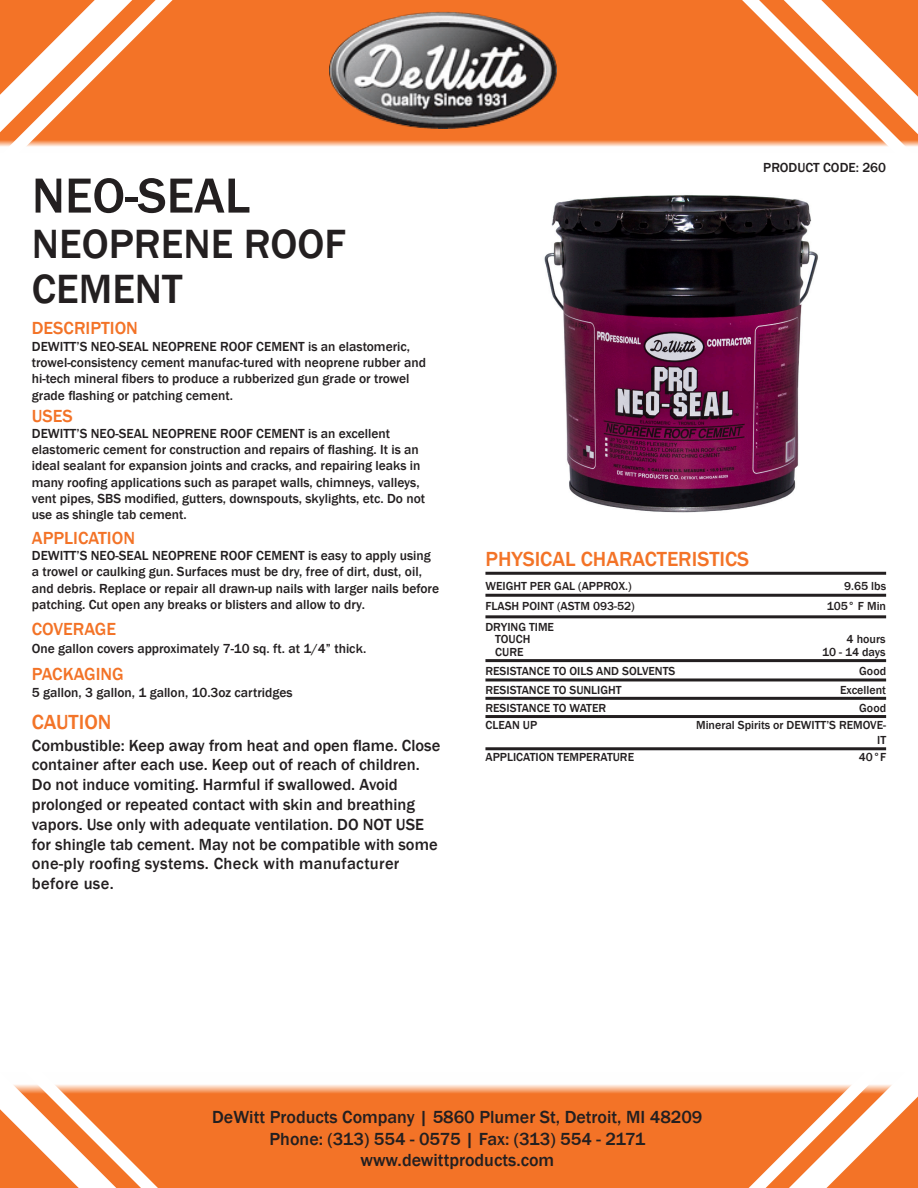
<style>
.page{position:relative;width:918px;height:1188px;background:#fff}
.page>*{position:absolute;margin:0;border:0;box-sizing:border-box;transform-origin:0 0}
.t1{font:500 51px "Franklin Gothic";color:#231f20}
.t2{font:500 42px/45px "Franklin Gothic";color:#231f20}
.t3{font:500 21px "Franklin Gothic";color:#f37327}
.t4{font:500 21px "Franklin Gothic";color:#f37428}
.t5{font:500 18px/21.6px "Franklin Gothic";color:#231f20;text-align:center}
.t6{font:500 18px "Franklin Gothic";color:#f37327}
.t7{font:500 16.5px/19.8px "Franklin Gothic";color:#231f20}
.t8{font:500 13.5px/16.2px "Franklin Gothic";color:#231f20}
.t9{font:500 12px/14.4px "Franklin Gothic";color:#231f20;text-align:right}
</style>
<div class="page">
<svg style="left:217px;top:1085px;width:474px;height:103px;background:#f3782f"></svg>
<div style="left:0;top:0;width:918px;height:153px;background:#f37327"></div>
<svg style="left:0;top:0;width:256px;height:153px"></svg>
<svg style="left:658px;top:0;width:260px;height:153px"></svg>
<svg style="left:691px;top:1085px;width:227px;height:103px"></svg>
<svg style="left:0;top:1085px;width:217px;height:103px"></svg>
<img style="left:330px;top:12px;width:226px;height:117px">
<img style="left:544px;top:195px;width:274px;height:318px">
<hr style="left:485px;top:572px;width:401px;height:3px;background:#231f20">
<hr style="left:485px;top:594px;width:401px;height:3px;background:#231f20">
<hr style="left:485px;top:615px;width:401px;height:3px;background:#231f20">
<hr style="left:485px;top:659px;width:401px;height:3px;background:#231f20">
<hr style="left:485px;top:678px;width:401px;height:3px;background:#231f20">
<hr style="left:485px;top:697px;width:401px;height:3px;background:#231f20">
<hr style="left:485px;top:715px;width:401px;height:3px;background:#231f20">
<hr style="left:485px;top:747px;width:401px;height:3px;background:#231f20">
<p class="t8" style="left:763px;top:160px;width:124px">PRODUCT CODE: 260</p>
<p class="t1" style="left:32px;top:164px;width:220px">NEO-SEAL</p>
<p class="t2" style="left:32px;top:222px;width:315px">NEOPRENE ROOF<br>CEMENT</p>
<p class="t6" style="left:32px;top:317px;width:108px">DESCRIPTION</p>
<p class="t8" style="left:32px;top:339px;width:396px">DEWITT’S NEO-SEAL NEOPRENE ROOF CEMENT is an elastomeric, trowel-consistency cement manufac-tured with neoprene rubber and hi-tech mineral fibers to produce a rubberized gun grade or trowel grade flashing or patching cement.</p>
<p class="t8" style="left:32px;top:426px;width:395px">DEWITT’S NEO-SEAL NEOPRENE ROOF CEMENT is an excellent elastomeric cement for construction and repairs of flashing. It is an ideal sealant for expansion joints and cracks, and repairing leaks in many roofing applications such as parapet walls, chimneys, valleys, vent pipes, SBS modified, gutters, downspouts, skylights, etc. Do not use as shingle tab cement.</p>
<p class="t6" style="left:32px;top:527px;width:105px">APPLICATION</p>
<p class="t8" style="left:32px;top:548px;width:409px">DEWITT’S NEO-SEAL NEOPRENE ROOF CEMENT is easy to apply using a trowel or caulking gun. Surfaces must be dry, free of dirt, dust, oil, and debris. Replace or repair all drawn-up nails with larger nails before patching. Cut open any breaks or blisters and allow to dry.</p>
<p class="t3" style="left:485px;top:546px;width:265px">PHYSICAL CHARACTERISTICS</p>
<p class="t6" style="left:32px;top:405px;width:42px">USES</p>
<p class="t9" style="left:485px;top:578px;width:148px">WEIGHT PER GAL (APPROX.)</p>
<p class="t9" style="left:844px;top:578px;width:43px">9.65 lbs</p>
<p class="t9" style="left:485px;top:599px;width:151px">FLASH POINT (ASTM 093-52)</p>
<p class="t9" style="left:827px;top:599px;width:61px">105° F Min</p>
<p class="t9" style="left:485px;top:620px;width:70px">DRYING TIME</p>
<p class="t9" style="left:847px;top:632px;width:40px">4 hours</p>
<p class="t9" style="left:485px;top:664px;width:192px">RESISTANCE TO OILS AND SOLVENTS</p>
<p class="t9" style="left:859px;top:664px;width:28px">Good</p>
<p class="t9" style="left:485px;top:683px;width:138px">RESISTANCE TO SUNLIGHT</p>
<p class="t9" style="left:840px;top:683px;width:48px">Excellent</p>
<p class="t9" style="left:485px;top:701px;width:122px">RESISTANCE TO WATER</p>
<p class="t9" style="left:859px;top:701px;width:28px">Good</p>
<p class="t9" style="left:485px;top:718px;width:53px">CLEAN UP</p>
<p class="t9" style="left:696px;top:718px;width:192px">Mineral Spirits or DEWITT’S REMOVE-<br>IT</p>
<p class="t9" style="left:485px;top:750px;width:150px">APPLICATION TEMPERATURE</p>
<p class="t9" style="left:859px;top:750px;width:29px">40°F</p>
<p class="t6" style="left:32px;top:618px;width:86px">COVERAGE</p>
<p class="t9" style="left:495px;top:633px;width:37px;line-height:12.1px;text-align:left">TOUCH<br>CURE</p>
<p class="t8" style="left:32px;top:641px;width:336px">One gallon covers approximately 7-10 sq. ft. at 1/4” thick.</p>
<p class="t9" style="left:822px;top:645px;width:65px">10 - 14 days</p>
<p class="t6" style="left:32px;top:662px;width:93px">PACKAGING</p>
<p class="t8" style="left:32px;top:685px;width:262px">5 gallon, 3 gallon, 1 gallon, 10.3oz cartridges</p>
<p class="t4" style="left:32px;top:709px;width:81px">CAUTION</p>
<p class="t7" style="left:32px;top:735px;width:410px">Combustible: Keep away from heat and open flame. Close container after each use. Keep out of reach of children.<br>Do not induce vomiting. Harmful if swallowed. Avoid prolonged or repeated contact with skin and breathing vapors. Use only with adequate ventilation. DO NOT USE for shingle tab cement. May not be compatible with some one-ply roofing systems. Check with manufacturer before use.</p>
<p class="t5" style="left:212px;top:1107px;width:492px">DeWitt Products Company | 5860 Plumer St, Detroit, MI 48209<br>Phone: (313) 554 - 0575 | Fax: (313) 554 - 2171 www.dewittproducts.com</p>
</div>
